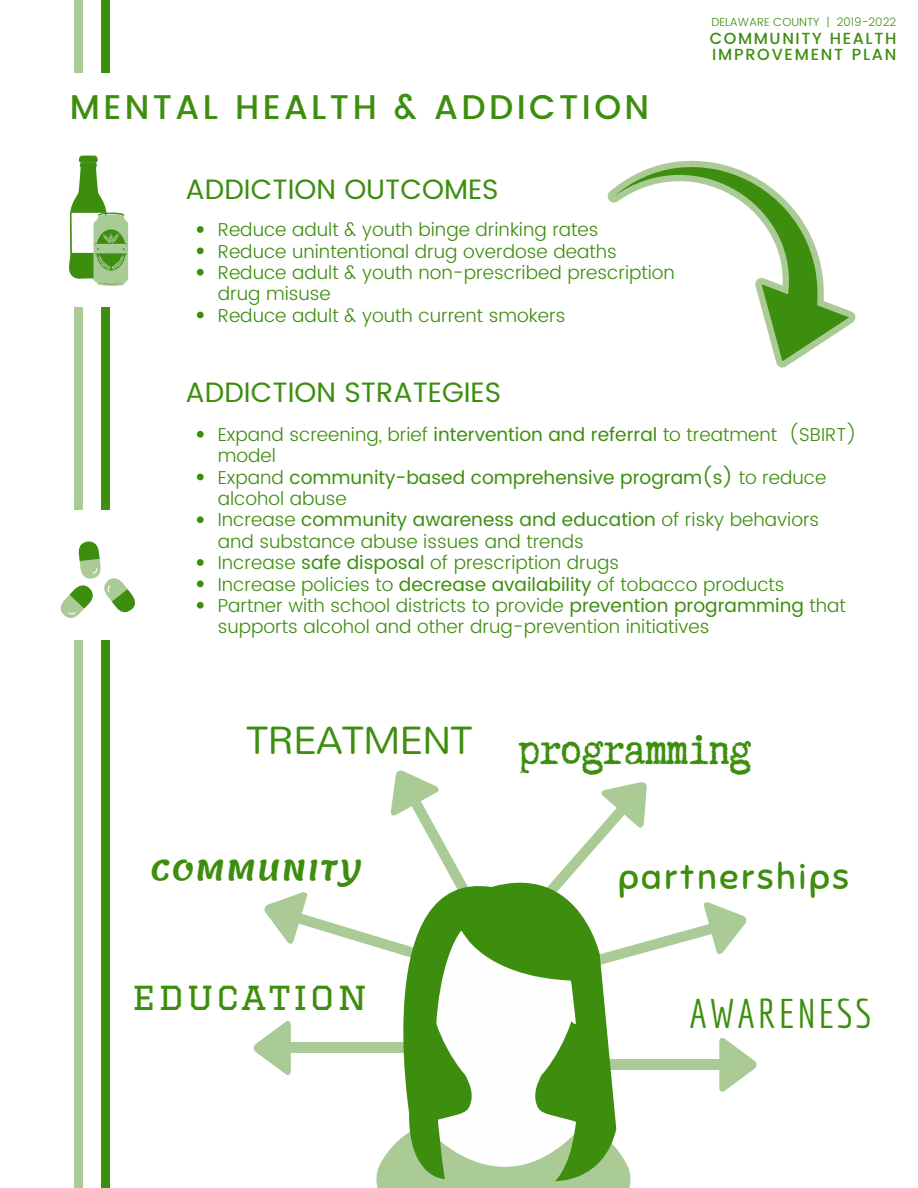
<style>
.page{position:relative;width:918px;height:1188px;background:#fff}
.page>*{position:absolute;margin:0;border:0;box-sizing:border-box;transform-origin:0 0}
.t1{font:49.8px "Truetypewriter Polygl OTT";letter-spacing:-.02em;color:#3d8e0e}
.t2{font:40.5px "Economica";letter-spacing:.07em;color:#3d8e0e}
.t3{font:37.35px "Graduate";letter-spacing:.07em;color:#3d8e0e}
.t4{font:35.85px "Sniglet";letter-spacing:.07em;color:#3d8e0e}
.t5{font:500 34.2px "Poppins";letter-spacing:.1em;color:#3d8e0e}
.t6{font:28.05px "Poppins";color:#3d8e0e}
.t7{font:600 28.05px "Lemonada";letter-spacing:.07em;color:#3d8e0e}
.t8{font:300 18.75px/21.3px "Poppins";color:#3d8e0e}
.t9{font:500 16.05px/15.8px "Poppins";letter-spacing:.105em;color:#3d8e0e}
.t10{font:300 11.7px "Poppins";color:#3d8e0e}
.s1{font-weight:400}
</style>
<div class="page">
<div style="left:101px;top:0;width:9px;height:1188px;background:#3d8e0e"></div>
<div style="left:74px;top:0;width:9px;height:1188px;background:#aacb96"></div>
<div style="left:68px;top:74px;width:807px;height:65px;background:#fff"></div>
<svg style="left:253px;top:770px;width:504px;height:418px"></svg>
<div style="left:53px;top:128px;width:95px;height:179px;background:#fff"></div>
<svg style="left:69px;top:156px;width:59px;height:130px"></svg>
<div style="left:51px;top:510px;width:95px;height:130px;background:#fff"></div>
<svg style="left:60px;top:541px;width:75px;height:77px"></svg>
<svg style="left:197px;top:226px;width:7px;height:7px"></svg>
<svg style="left:197px;top:247px;width:7px;height:7px"></svg>
<svg style="left:197px;top:269px;width:7px;height:7px"></svg>
<svg style="left:197px;top:312px;width:7px;height:6px"></svg>
<svg style="left:197px;top:431px;width:7px;height:7px"></svg>
<svg style="left:197px;top:474px;width:7px;height:6px"></svg>
<svg style="left:197px;top:516px;width:7px;height:7px"></svg>
<svg style="left:197px;top:559px;width:7px;height:7px"></svg>
<svg style="left:197px;top:580px;width:7px;height:7px"></svg>
<svg style="left:197px;top:602px;width:7px;height:7px"></svg>
<svg style="left:607px;top:160px;width:249px;height:165px"></svg>
<svg style="left:733px;top:271px;width:116px;height:97px"></svg>
<p class="t10" style="left:711px;top:15px;width:186px">DELAWARE COUNTY | 2019-2022</p>
<h3 class="t5" style="left:70px;top:87px;width:581px">MENTAL HEALTH &amp; ADDICTION</h3>
<h3 class="t6" style="left:186px;top:173px;width:314px">ADDICTION OUTCOMES</h3>
<p class="t8" style="left:218px;top:219px;width:459px">Reduce adult &amp; youth binge drinking rates<br>Reduce unintentional drug overdose deaths Reduce adult &amp; youth non-prescribed prescription drug misuse<br>Reduce adult &amp; youth current smokers</p>
<p class="t9" style="left:710px;top:31px;width:188px">COMMUNITY HEALTH<br>IMPROVEMENT PLAN</p>
<h3 class="t6" style="left:186px;top:376px;width:317px">ADDICTION STRATEGIES</h3>
<p class="t8" style="left:218px;top:424px;width:641px">Expand screening, brief <span class="s1">intervention and referral</span> to treatment (SBIRT) model<br>Expand <span class="s1">community-based comprehensive program(s)</span> to reduce alcohol abuse<br>Increase <span class="s1">community awareness and education</span> of risky behaviors and substance abuse issues and trends<br>Increase <span class="s1">safe disposal</span> of prescription drugs<br>Increase policies to <span class="s1">decrease availability</span> of tobacco products<br>Partner with school districts to provide <span class="s1">prevention programming</span> that supports alcohol and other drug-prevention initiatives</p>
<h1 class="t1" style="left:246px;top:724px;width:507px"><sup>TREATMENT</sup> programming</h1>
<h3 class="t7" style="left:151px;top:854px;width:213px">COMMUNITY</h3>
<h3 class="t4" style="left:618px;top:854px;width:233px">partnerships</h3>
<h3 class="t3" style="left:132px;top:975px;width:237px">EDUCATION</h3>
<h2 class="t2" style="left:689px;top:990px;width:183px">AWARENESS</h2>
</div>
